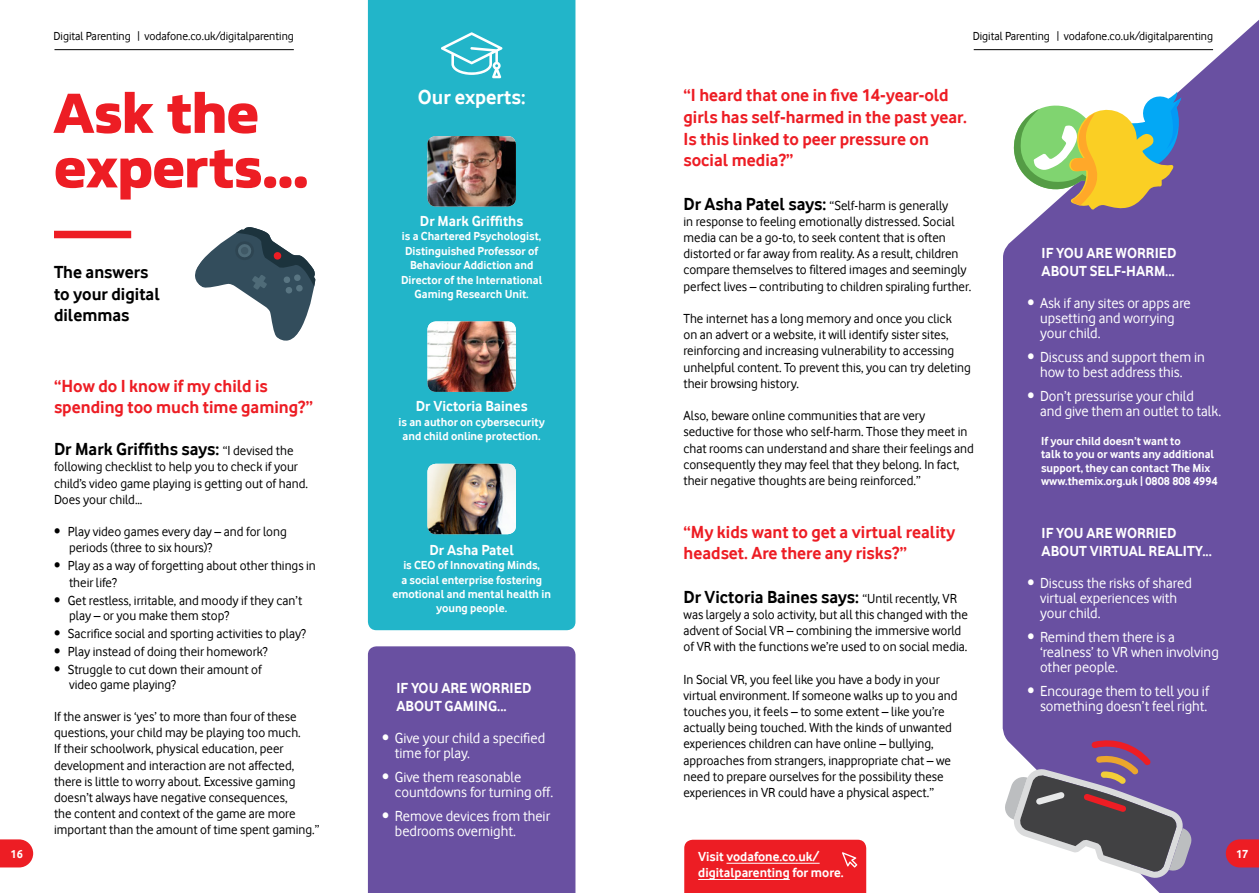
<style>
.page{position:relative;width:1259px;height:893px;background:#fff}
.page>*{position:absolute;margin:0;border:0;box-sizing:border-box;transform-origin:0 0}
.t1{font:800 58.2px/54.6px "FS Hackney";letter-spacing:-.005em;color:#ed1d24}
.t2{font:700 20.85px "Vodafone Rg";color:#fff}
.t3{font:700 18px/21.6px "Vodafone Rg";color:#ed1d24}
.t4{font:700 18px/21.6px "Vodafone Rg";color:#000}
.t5{font:15px/15px "Vodafone Rg";color:#fff}
.t6{font:700 15px/18px "Vodafone Rg";color:#fff}
.t7{font:13.5px/16.2px "Vodafone Rg";color:#000}
.t8{font:700 13.5px/16.2px "Vodafone Rg";color:#fff}
.t9{font:700 12px/14.4px "Vodafone Rg";color:#fff;text-align:center}
.t10{font:12px "Vodafone Rg";color:#000}
.s1{font-weight:400;font-size:13.5px}
.s2{font-weight:700;font-size:18px}
</style>
<div class="page">
<svg style="left:1002px;top:20px;width:257px;height:873px;background:#7a63ab"></svg>
<svg style="left:1225px;top:839px;width:34px;height:28px"></svg>
<svg style="left:0;top:839px;width:33px;height:28px"></svg>
<div style="left:54px;top:231px;width:77px;height:7px;background:#ed1d24"></div>
<svg style="left:1003px;top:737px;width:190px;height:142px"></svg>
<svg style="left:1012px;top:92px;width:171px;height:118px"></svg>
<div style="left:368px;top:646px;width:207px;height:247px;background:#6950a1"></div>
<div style="left:368px;top:0;width:207px;height:630px;background:#22b5c9"></div>
<img style="left:427px;top:464px;width:89px;height:70px">
<img style="left:427px;top:321px;width:89px;height:71px">
<img style="left:427px;top:136px;width:89px;height:70px">
<svg style="left:441px;top:32px;width:61px;height:46px"></svg>
<svg style="left:195px;top:227px;width:120px;height:114px"></svg>
<div style="left:684px;top:840px;width:182px;height:53px;background:#ed1d24"></div>
<hr style="left:54px;top:49px;width:240px;height:1px;background:#000">
<hr style="left:973px;top:49px;width:240px;height:1px;background:#000">
<p class="t9" style="left:11px;top:847px;width:14px">16</p>
<p class="t10" style="left:54px;top:30px;width:242px">Digital Parenting | vodafone.co.uk/digitalparenting</p>
<p class="t10" style="left:973px;top:30px;width:242px">Digital Parenting | vodafone.co.uk/digitalparenting</p>
<h1 class="t1" style="left:54px;top:84px;width:256px">Ask the experts...</h1>
<h3 class="t4" style="left:54px;top:261px;width:107px">The answers to your digital dilemmas</h3>
<h3 class="t3" style="left:54px;top:375px;width:260px">“How do I know if my child is spending too much time gaming?”</h3>
<h3 class="t4" style="left:54px;top:438px;width:241px">Dr Mark Griffiths says: <span class="s1">“I devised the</span></h3>
<p class="t7" style="left:54px;top:459px;width:256px">following checklist to help you to check if your child’s video game playing is getting out of hand.<br>Does your child…</p>
<p class="t7" style="left:69px;top:523px;width:219px;text-indent:-15px">• Play video games every day – and for long periods (three to six hours)?</p>
<p class="t7" style="left:69px;top:558px;width:248px;text-indent:-15px">• Play as a way of forgetting about other things in their life?</p>
<p class="t7" style="left:69px;top:592px;width:235px;line-height:15px;text-indent:-15px">• Get restless, irritable, and moody if they can’t play – or you make them stop?</p>
<p class="t7" style="left:54px;top:625px;width:253px">• Sacrifice social and sporting activities to play?</p>
<p class="t7" style="left:54px;top:643px;width:215px">• Play instead of doing their homework?</p>
<p class="t7" style="left:69px;top:661px;width:194px;line-height:15px;text-indent:-15px">• Struggle to cut down their amount of video game playing?</p>
<p class="t7" style="left:54px;top:708px;width:267px">If the answer is ‘yes’ to more than four of these questions, your child may be playing too much.<br>If their schoolwork, physical education, peer development and interaction are not affected, there is little to worry about. Excessive gaming doesn’t always have negative consequences,<br>the content and context of the game are more important than the amount of time spent gaming.”</p>
<h2 class="t2" style="left:418px;top:85px;width:109px">Our experts:</h2>
<p class="t6" style="left:420px;top:212px;width:105px">Dr Mark Griffiths</p>
<p class="t9" style="left:401px;top:229px;width:143px">is a Chartered Psychologist,<br>Distinguished Professor of<br>Behaviour Addiction and<br>Director of the International<br>Gaming Research Unit.</p>
<p class="t6" style="left:416px;top:397px;width:113px">Dr Victoria Baines</p>
<p class="t9" style="left:399px;top:414px;width:148px">is an author on cybersecurity and child online protection.</p>
<p class="t6" style="left:429px;top:541px;width:86px">Dr Asha Patel</p>
<p class="t9" style="left:392px;top:558px;width:160px">is CEO of Innovating Minds,<br>a social enterprise fostering emotional and mental health in young people.</p>
<p class="t6" style="left:396px;top:679px;width:137px">IF YOU ARE WORRIED<br>ABOUT GAMING...</p>
<p class="t5" style="left:395px;top:731px;width:152px;text-indent:-13px">• Give your child a specified time for play.</p>
<p class="t5" style="left:395px;top:770px;width:160px;text-indent:-13px">• Give them reasonable countdowns for turning off.</p>
<p class="t5" style="left:395px;top:809px;width:157px;text-indent:-13px">• Remove devices from their bedrooms overnight.</p>
<h3 class="t3" style="left:683px;top:84px;width:285px">“I heard that one in five 14-year-old girls has self-harmed in the past year.<br>Is this linked to peer pressure on social media?”</h3>
<p class="t7" style="left:683px;top:197px;width:289px"><span class="s2">Dr Asha Patel says:</span> “Self-harm is generally<br>in response to feeling emotionally distressed. Social media can be a go-to, to seek content that is often distorted or far away from reality. As a result, children compare themselves to filtered images and seemingly perfect lives – contributing to children spiraling further.</p>
<p class="t7" style="left:683px;top:310px;width:289px">The internet has a long memory and once you click<br>on an advert or a website, it will identify sister sites, reinforcing and increasing vulnerability to accessing unhelpful content. To prevent this, you can try deleting their browsing history.</p>
<p class="t7" style="left:683px;top:407px;width:292px">Also, beware online communities that are very seductive for those who self-harm. Those they meet in chat rooms can understand and share their feelings and consequently they may feel that they belong. In fact, their negative thoughts are being reinforced.”</p>
<h3 class="t3" style="left:683px;top:521px;width:273px">“My kids want to get a virtual reality headset. Are there any risks?”</h3>
<h3 class="t4" style="left:683px;top:585px;width:275px">Dr Victoria Baines says: <span class="s1">“Until recently, VR</span></h3>
<p class="t7" style="left:683px;top:606px;width:286px">was largely a solo activity, but all this changed with the advent of Social VR – combining the immersive world of VR with the functions we’re used to on social media.</p>
<p class="t7" style="left:683px;top:671px;width:276px">In Social VR, you feel like you have a body in your virtual environment. If someone walks up to you and touches you, it feels – to some extent – like you’re actually being touched. With the kinds of unwanted experiences children can have online – bullying, approaches from strangers, inappropriate chat – we need to prepare ourselves for the possibility these experiences in VR could have a physical aspect.”</p>
<p class="t8" style="left:698px;top:848px;width:147px">Visit vodafone.co.uk/ digitalparenting for more.</p>
<p class="t6" style="left:1041px;top:243px;width:137px">IF YOU ARE WORRIED<br>ABOUT SELF-HARM...</p>
<p class="t5" style="left:1040px;top:295px;width:152px;text-indent:-13px">• Ask if any sites or apps are upsetting and worrying your child.</p>
<p class="t5" style="left:1040px;top:349px;width:166px;text-indent:-13px">• Discuss and support them in how to best address this.</p>
<p class="t5" style="left:1040px;top:388px;width:183px;text-indent:-13px">• Don’t pressurise your child<br>and give them an outlet to talk.</p>
<p class="t9" style="left:1041px;top:434px;width:178px;line-height:13.5px;text-align:left">If your child doesn’t want to<br>talk to you or wants any additional support, they can contact The Mix www.themix.org.uk | 0808 808 4994</p>
<p class="t6" style="left:1041px;top:524px;width:172px">IF YOU ARE WORRIED<br>ABOUT VIRTUAL REALITY...</p>
<p class="t5" style="left:1040px;top:576px;width:153px;text-indent:-13px">• Discuss the risks of shared virtual experiences with your child.</p>
<p class="t5" style="left:1040px;top:630px;width:180px;text-indent:-13px">• Remind them there is a ‘realness’ to VR when involving other people.</p>
<p class="t5" style="left:1027px;top:684px;width:183px;text-align:right">• Encourage them to tell you if something doesn’t feel right.</p>
<p class="t9" style="left:1236px;top:847px;width:14px">17</p>
</div>
